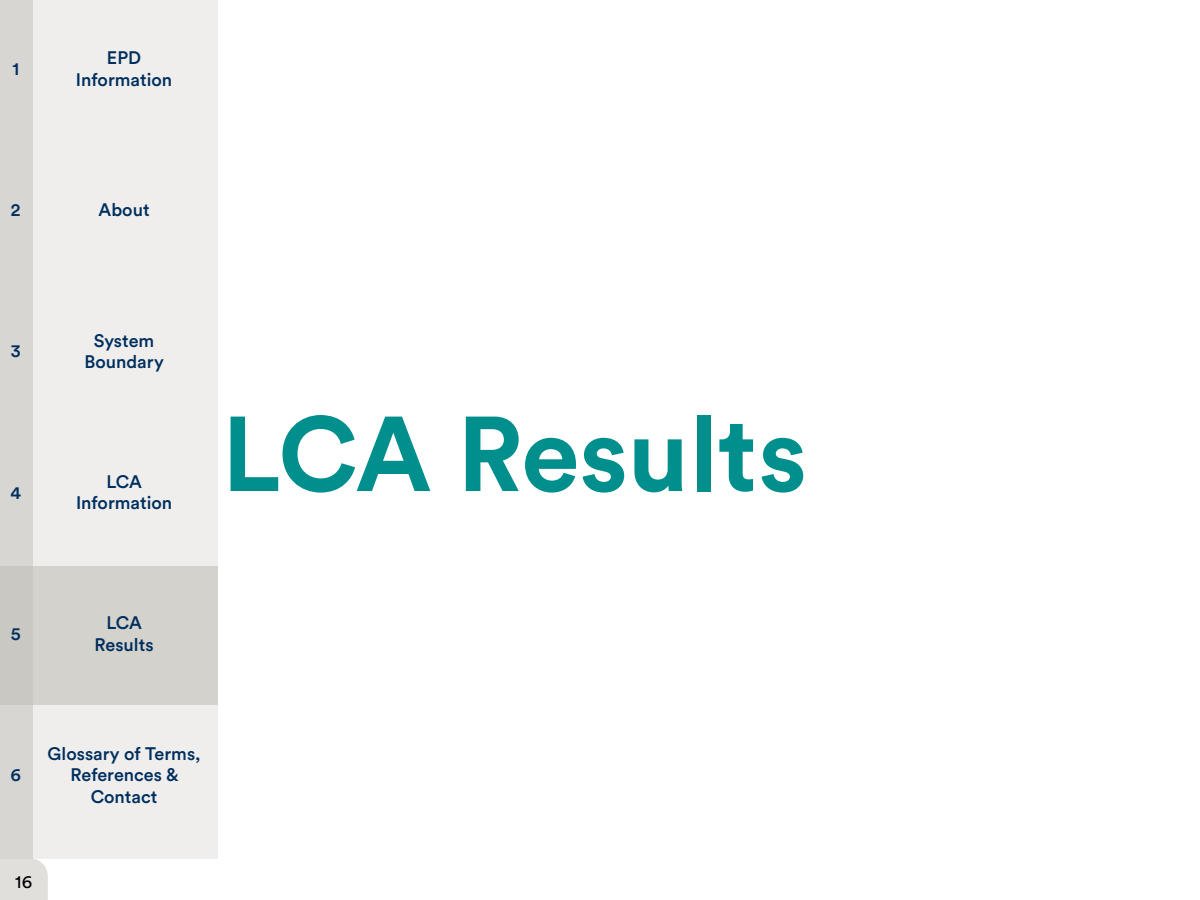
<style>
.page{position:relative;width:1200px;height:900px;background:#fff}
.page>*{position:absolute;margin:0;border:0;box-sizing:border-box;transform-origin:0 0}
.t1{font:700 105px "Circular Std";color:#008f8c}
.t2{font:500 18px/21.6px "Circular Std";color:#002f5e;text-align:center}
.t3{font:18px "Circular Std";color:#000}
</style>
<div class="page">
<div style="left:0;top:858px;width:48px;height:42px;background:#e0dfdc"></div>
<div style="left:33px;top:0;width:185px;height:858px;background:#efeeed"></div>
<div style="left:0;top:0;width:33px;height:858px;background:#d7d6d2"></div>
<div style="left:0;top:567px;width:33px;height:138px;background:#cac8c2"></div>
<div style="left:33px;top:567px;width:185px;height:138px;background:#d4d2cd"></div>
<p class="t2" style="left:12px;top:58px;width:8px">1</p>
<p class="t2" style="left:76px;top:47px;width:98px">EPD<br>Information</p>
<p class="t2" style="left:11px;top:199px;width:11px">2</p>
<p class="t2" style="left:99px;top:199px;width:52px">About</p>
<p class="t2" style="left:11px;top:340px;width:11px">3</p>
<p class="t2" style="left:10px;top:481px;width:12px">4</p>
<p class="t2" style="left:84px;top:329px;width:81px">System<br>Boundary</p>
<p class="t2" style="left:76px;top:470px;width:98px">LCA<br>Information</p>
<h1 class="t1" style="left:222px;top:386px;width:586px">LCA Results</h1>
<p class="t2" style="left:11px;top:622px;width:11px">5</p>
<p class="t2" style="left:95px;top:612px;width:61px">LCA<br>Results</p>
<p class="t2" style="left:11px;top:764px;width:12px">6</p>
<p class="t2" style="left:48px;top:742px;width:155px">Glossary of Terms,<br>References &amp;<br>Contact</p>
<p class="t3" style="left:15px;top:870px;width:18px">16</p>
</div>
